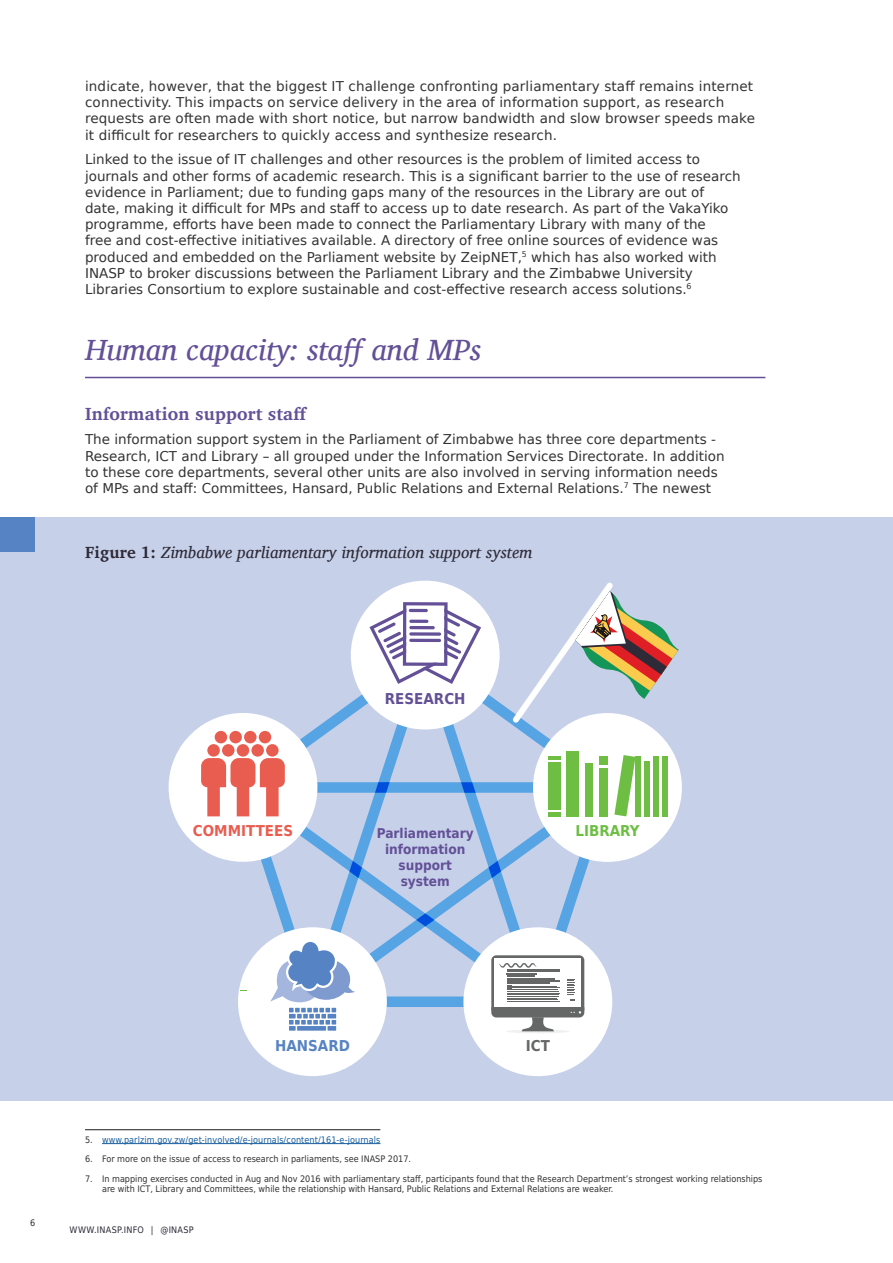
<style>
.page{position:relative;width:893px;height:1263px;background:#fff}
.page>*{position:absolute;margin:0;border:0;box-sizing:border-box;transform-origin:0 0}
.t1{font:italic 30px "Charis SIL";color:#635097}
.t2{font:700 18px "Charis SIL";letter-spacing:.01em;color:#635097}
.t3{font:italic 16.5px "Charis SIL";letter-spacing:.01em;color:#2e2a37}
.t4{font:700 15px "DejaVu Sans Condensed";color:#e95d50}
.t5{font:700 15px "DejaVu Sans Condensed";color:#635097}
.t6{font:700 15px "DejaVu Sans Condensed";color:#6ebe44}
.t7{font:700 15px "DejaVu Sans Condensed";color:#5683c3}
.t8{font:700 15px "DejaVu Sans Condensed";color:#656666}
.t9{font:13.5px/16.2px "DejaVu Sans";color:#323332}
.t10{font:700 13.5px/16.2px "DejaVu Sans Condensed";color:#635097;text-align:center}
.t11{font:9px/10.8px "DejaVu Sans Condensed";color:#323332}
.t12{font:9px "DejaVu Sans Condensed";letter-spacing:.01em;color:#175d9e}
.t13{font:9px "DejaVu Sans Condensed";letter-spacing:.02em;color:#2e2a37}
.s1{font-weight:700;font-style:normal}
.s2{color:#323332}
</style>
<div class="page">
<hr style="left:85px;top:377px;width:680px;height:1px;background:#635097">
<div style="left:0;top:517px;width:893px;height:584px;background:#c6d0e9"></div>
<div style="left:0;top:517px;width:34px;height:34px;background:#5683c3"></div>
<div style="left:463px;top:927px;width:149px;height:149px;background:#fff;border-radius:50%"></div>
<div style="left:238px;top:927px;width:149px;height:149px;background:#fff;border-radius:50%"></div>
<svg style="left:506px;top:1029px;width:63px;height:4px"></svg>
<svg style="left:168px;top:581px;width:511px;height:450px"></svg>
<hr style="left:85px;top:1129px;width:295px;height:1px;background:#323332">
<hr style="left:102px;top:1143px;width:278px;height:1px;background:#175d9e">
<p class="t9" style="left:85px;top:78px;width:671px">indicate, however, that the biggest IT challenge confronting parliamentary staff remains internet connectivity. This impacts on service delivery in the area of information support, as research requests are often made with short notice, but narrow bandwidth and slow browser speeds make it difficult for researchers to quickly access and synthesize research.</p>
<p class="t9" style="left:85px;top:152px;width:657px">Linked to the issue of IT challenges and other resources is the problem of limited access to journals and other forms of academic research. This is a significant barrier to the use of research evidence in Parliament; due to funding gaps many of the resources in the Library are out of date, making it difficult for MPs and staff to access up to date research. As part of the VakaYiko programme, efforts have been made to connect the Parliamentary Library with many of the<br>free and cost-effective initiatives available. A directory of free online sources of evidence was produced and embedded on the Parliament website by ZeipNET,<sup>5</sup> which has also worked with INASP to broker discussions between the Parliament Library and the Zimbabwe University Libraries Consortium to explore sustainable and cost-effective research access solutions.<sup>6</sup></p>
<h1 class="t1" style="left:85px;top:324px;width:398px">Human capacity: staff and MPs</h1>
<h2 class="t2" style="left:85px;top:398px;width:224px">Information support staff</h2>
<p class="t9" style="left:85px;top:432px;width:641px">The information support system in the Parliament of Zimbabwe has three core departments - Research, ICT and Library – all grouped under the Information Services Directorate. In addition to these core departments, several other units are also involved in serving information needs of MPs and staff: Committees, Hansard, Public Relations and External Relations.<sup>7</sup> The newest</p>
<p class="t3" style="left:85px;top:538px;width:449px"><span class="s1">Figure 1:</span> Zimbabwe parliamentary information support system</p>
<p class="t4" style="left:193px;top:822px;width:102px">COMMITTEES</p>
<p class="t5" style="left:385px;top:690px;width:82px">RESEARCH</p>
<p class="t10" style="left:377px;top:825px;width:98px">Parliamentary information support system</p>
<p class="t6" style="left:575px;top:822px;width:66px">LIBRARY</p>
<p class="t13" style="left:30px;top:1218px;width:7px">6</p>
<p class="t7" style="left:275px;top:1037px;width:76px">HANSARD</p>
<p class="t8" style="left:526px;top:1037px;width:26px">ICT</p>
<p class="t12" style="left:85px;top:1135px;width:297px"><span class="s2">5.</span> www.parlzim.gov.zw/get-involved/e-journals/content/161-e-journals</p>
<p class="t11" style="left:85px;top:1154px;width:327px">6. For more on the issue of access to research in parliaments, see INASP 2017.</p>
<p class="t11" style="left:102px;top:1173px;width:662px;text-indent:-17px">7. In mapping exercises conducted in Aug and Nov 2016 with parliamentary staff, participants found that the Research Department’s strongest working relationships are with ICT, Library and Committees, while the relationship with Hansard, Public Relations and External Relations are weaker.</p>
<p class="t13" style="left:70px;top:1224px;width:126px">WWW.INASP.INFO | @INASP</p>
</div>
